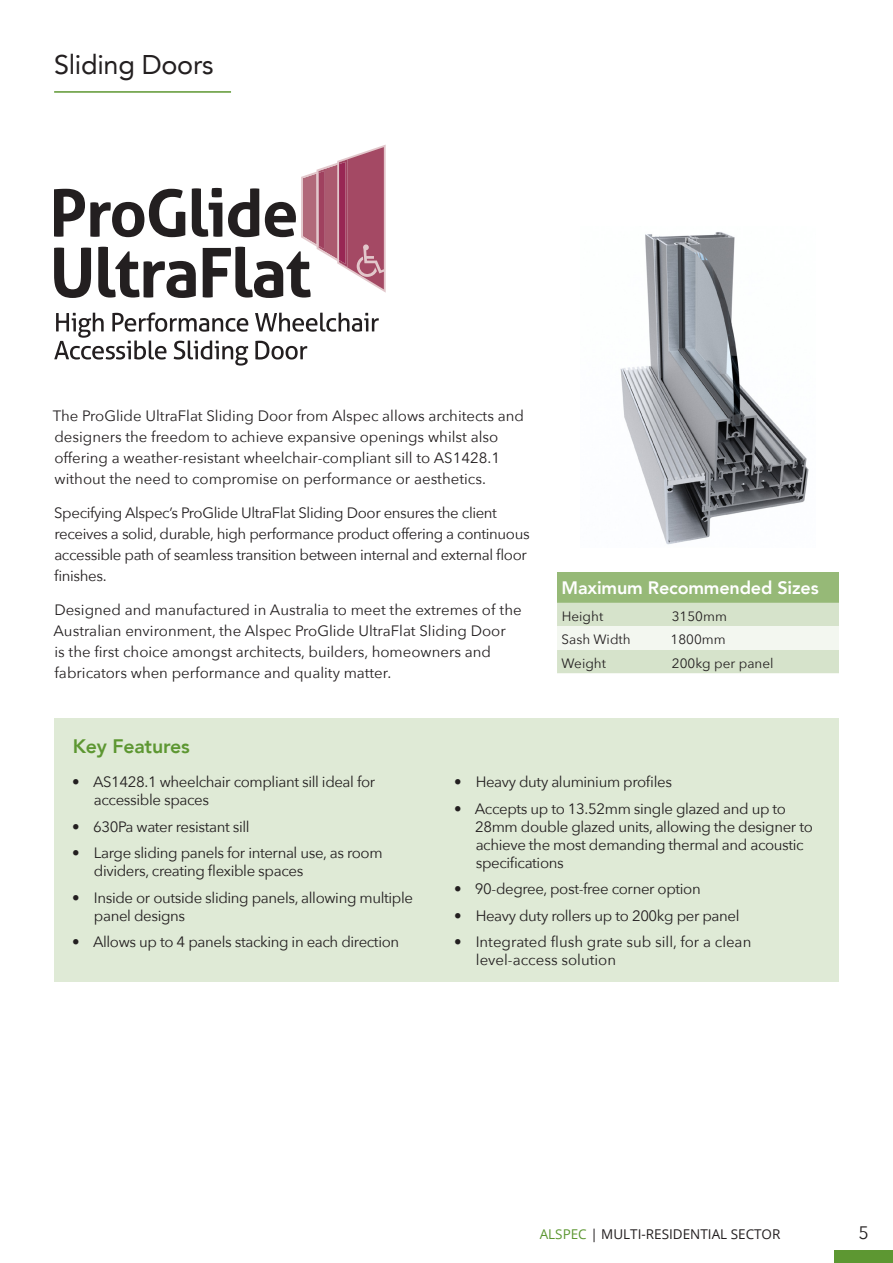
<style>
.page{position:relative;width:893px;height:1263px;background:#fff}
.page>*{position:absolute;margin:0;border:0;box-sizing:border-box;transform-origin:0 0}
.t1{font:27px "Avenir LT";letter-spacing:-.01em;color:#231f20}
.t2{font:800 19.5px "Avenir LT";letter-spacing:-.01em;color:#5d9732}
.t3{font:800 18px "Avenir LT";letter-spacing:-.01em;color:#fff}
.t4{font:18px "Avenir Next";color:#231f20}
.t5{font:15px/18px "Avenir Next";letter-spacing:-.025em;color:#231f20}
.t6{font:15px/21px "Avenir Next";color:#231f20}
.t7{font:13.5px "Avenir Next";color:#231f20}
.t8{font:13.5px "Open Sans";color:#231f20}
.s1{color:#5c9731}
</style>
<div class="page">
<div style="left:834px;top:1251px;width:59px;height:12px;background:#5d9732"></div>
<hr style="left:54px;top:91px;width:177px;height:2px;background:#5d9732">
<div style="left:54px;top:718px;width:785px;height:264px;background:#dfead6"></div>
<img style="left:620px;top:232px;width:189px;height:313px">
<div style="left:557px;top:572px;width:282px;height:31px;background:#96b977"></div>
<svg style="left:557px;top:603px;width:282px;height:70px"></svg>
<svg style="left:54px;top:145px;width:332px;height:153px"></svg>
<svg style="left:255px;top:313px;width:124px;height:19px"></svg>
<svg style="left:54px;top:312px;width:194px;height:54px"></svg>
<svg style="left:255px;top:341px;width:52px;height:19px"></svg>
<h1 class="t1" style="left:54px;top:49px;width:161px">Sliding Doors</h1>
<p class="t6" style="left:53px;top:405px;width:473px">The ProGlide UltraFlat Sliding Door from Alspec allows architects and designers the freedom to achieve expansive openings whilst also offering a weather-resistant wheelchair-compliant sill to AS1428.1 without the need to compromise on performance or aesthetics.</p>
<p class="t5" style="left:54px;top:502px;width:477px;line-height:21px">Specifying Alspec’s ProGlide UltraFlat Sliding Door ensures the client receives a solid, durable, high performance product offering a continuous accessible path of seamless transition between internal and external floor finishes.</p>
<p class="t6" style="left:53px;top:598px;width:470px">Designed and manufactured in Australia to meet the extremes of the Australian environment, the Alspec ProGlide UltraFlat Sliding Door<br>is the first choice amongst architects, builders, homeowners and fabricators when performance and quality matter.</p>
<h2 class="t2" style="left:73px;top:735px;width:119px">Key Features</h2>
<p class="t3" style="left:562px;top:577px;width:259px">Maximum Recommended Sizes</p>
<p class="t7" style="left:562px;top:605px;width:43px">Height</p>
<p class="t7" style="left:672px;top:605px;width:57px">3150mm</p>
<p class="t7" style="left:562px;top:628px;width:71px">Sash Width</p>
<p class="t7" style="left:671px;top:628px;width:57px">1800mm</p>
<p class="t7" style="left:562px;top:652px;width:46px">Weight</p>
<p class="t7" style="left:672px;top:652px;width:103px">200kg per panel</p>
<p class="t5" style="left:94px;top:772px;width:283px;text-indent:-22px">• AS1428.1 wheelchair compliant sill ideal for accessible spaces</p>
<p class="t5" style="left:72px;top:817px;width:179px">• 630Pa water resistant sill</p>
<p class="t5" style="left:94px;top:843px;width:290px;text-indent:-22px">• Large sliding panels for internal use, as room dividers, creating flexible spaces</p>
<p class="t5" style="left:94px;top:888px;width:320px;text-indent:-22px">• Inside or outside sliding panels, allowing multiple panel designs</p>
<p class="t5" style="left:72px;top:932px;width:328px">• Allows up to 4 panels stacking in each direction</p>
<p class="t5" style="left:454px;top:772px;width:219px">• Heavy duty aluminium profiles</p>
<p class="t5" style="left:475px;top:799px;width:339px;text-indent:-21px">• Accepts up to 13.52mm single glazed and up to 28mm double glazed units, allowing the designer to achieve the most demanding thermal and acoustic specifications</p>
<p class="t5" style="left:454px;top:879px;width:248px">• 90-degree, post-free corner option</p>
<p class="t5" style="left:454px;top:906px;width:287px">• Heavy duty rollers up to 200kg per panel</p>
<p class="t6" style="left:476px;top:932px;width:277px;line-height:18px;text-indent:-22px">• Integrated flush grate sub sill, for a clean level-access solution</p>
<p class="t8" style="left:540px;top:1224px;width:242px"><span class="s1">ALSPEC</span> | MULTI-RESIDENTIAL SECTOR</p>
<p class="t4" style="left:858px;top:1217px;width:12px">5</p>
</div>
